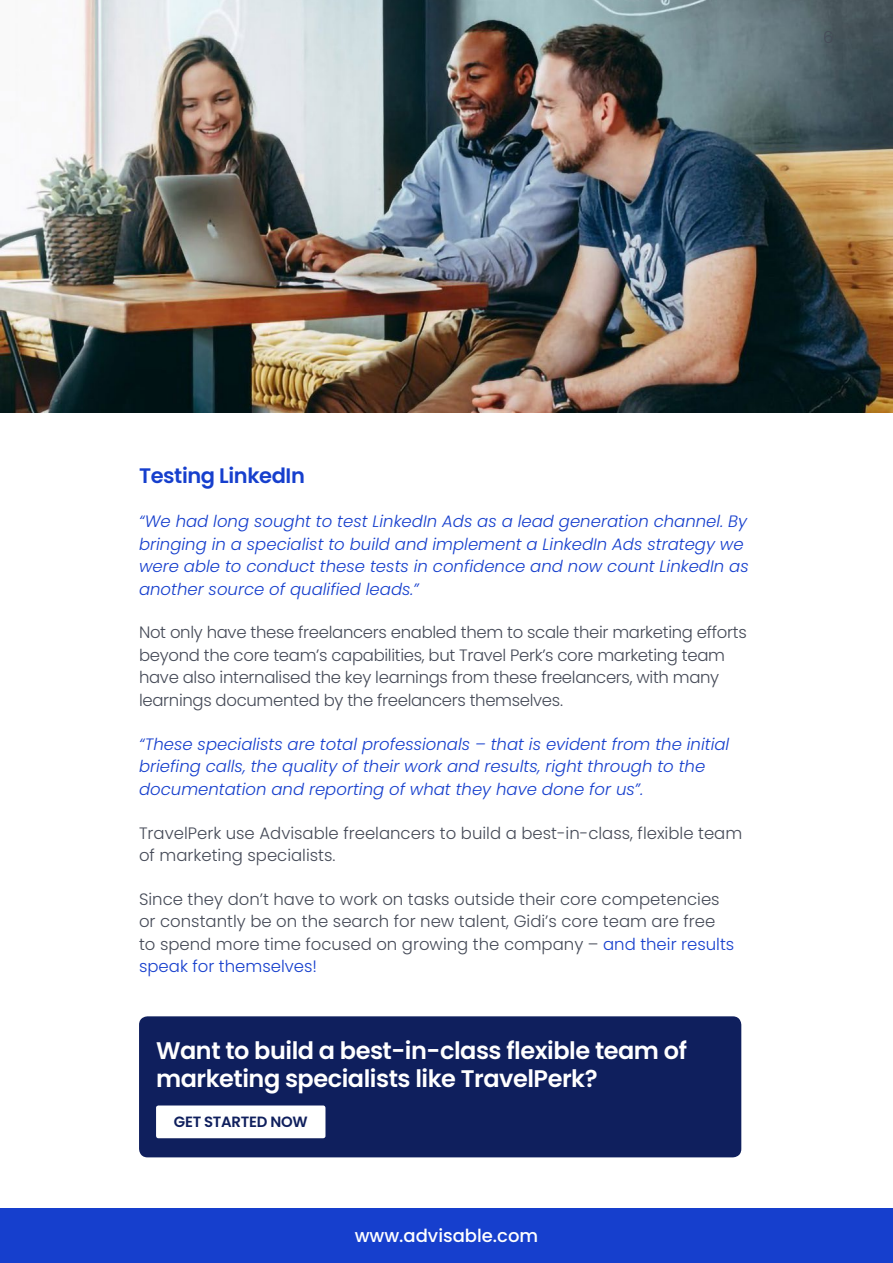
<style>
.page{position:relative;width:893px;height:1263px;background:#fff}
.page>*{position:absolute;margin:0;border:0;box-sizing:border-box;transform-origin:0 0}
.t1{font:600 24px/28.8px "Poppins";letter-spacing:-.02em;color:#fff}
.t2{font:600 21px "Poppins";letter-spacing:-.02em;color:#163fcd}
.t3{font:500 18px "Poppins";color:#fff}
.t4{font:italic 300 16.5px/22.5px "Poppins";color:#163fcd}
.t5{font:300 16.5px/22.5px "Poppins";color:#454a57}
.t6{font:300 16.5px/22.5px "Poppins";letter-spacing:-.02em;color:#454a57}
.t7{font:600 14.85px "Poppins";letter-spacing:-.02em;color:#0f1f5d}
.s1{color:#163fcd}
</style>
<div class="page">
<img style="left:0;top:0;width:893px;height:412px">
<div style="left:139px;top:1016px;width:602px;height:141px;background:#0f1f5d;border-radius:9px"></div>
<div style="left:156px;top:1105px;width:169px;height:33px;background:#fff;border-radius:2px"></div>
<div style="left:0;top:1209px;width:893px;height:54px;background:#163fcd"></div>
<p class="t2" style="left:139px;top:464px;width:167px">Testing LinkedIn</p>
<p class="t4" style="left:139px;top:510px;width:611px">“We had long sought to test LinkedIn Ads as a lead generation channel. By bringing in a specialist to build and implement a LinkedIn Ads strategy we were able to conduct these tests in confidence and now count LinkedIn as another source of qualified leads.”</p>
<p class="t6" style="left:139px;top:621px;width:609px">Not only have these freelancers enabled them to scale their marketing efforts beyond the core team’s capabilities, but Travel Perk’s core marketing team have also internalised the key learnings from these freelancers, with many learnings documented by the freelancers themselves.</p>
<p class="t4" style="left:139px;top:733px;width:592px">“These specialists are total professionals – that is evident from the initial briefing calls, the quality of their work and results, right through to the documentation and reporting of what they have done for us”.</p>
<p class="t5" style="left:139px;top:821px;width:605px">TravelPerk use Advisable freelancers to build a best-in-class, flexible team of marketing specialists.</p>
<p class="t5" style="left:139px;top:888px;width:597px">Since they don’t have to work on tasks outside their core competencies or constantly be on the search for new talent, Gidi’s core team are free to spend more time focused on growing the company – <span class="s1">and their results speak for themselves!</span></p>
<h1 class="t1" style="left:156px;top:1036px;width:532px">Want to build a best-in-class flexible team of marketing specialists like TravelPerk?</h1>
<p class="t7" style="left:174px;top:1113px;width:135px">GET STARTED NOW</p>
<p class="t3" style="left:355px;top:1226px;width:185px">www.advisable.com</p>
</div>
